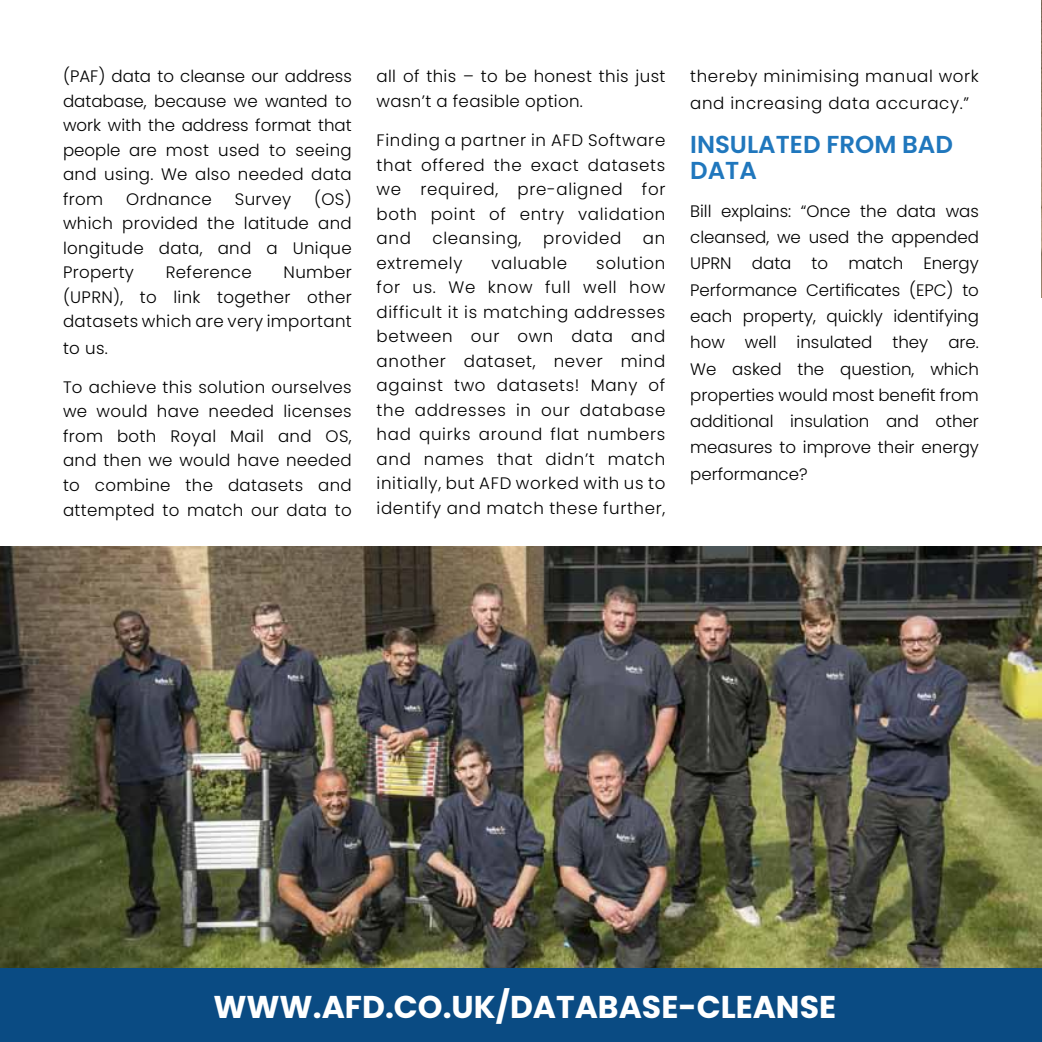
<style>
.page{position:relative;width:1042px;height:1042px;background:#fff}
.page>*{position:absolute;margin:0;border:0;box-sizing:border-box;transform-origin:0 0}
.t1{font:31.5px "Poppins";color:#fff}
.t2{font:600 24.5px "Poppins";color:#2077bd}
.t3{font:300 16.62px/24.5px "Poppins";letter-spacing:.02em;color:#000;text-align:justify}
.t4{font:300 16.62px/26.2px "Poppins";letter-spacing:.04em;color:#000}
</style>
<div class="page">
<div style="left:0;top:967px;width:1042px;height:75px;background:#0a4b83"></div>
<img style="left:0;top:546px;width:1042px;height:422px">
<img style="left:1041px;top:0;width:1px;height:298px">
<p class="t3" style="left:63px;top:64px;width:290px">(PAF) data to cleanse our address database, because we wanted to work with the address format that people are most used to seeing and using. We also needed data from</p>
<p class="t3" style="left:63px;top:187px;width:290px;text-indent:251px">(OS) which provided the latitude and longitude data, and a Unique Property</p>
<p class="t3" style="left:126px;top:187px;width:87px">Ordnance</p>
<p class="t3" style="left:235px;top:187px;width:58px">Survey</p>
<p class="t3" style="left:166px;top:260px;width:87px">Reference</p>
<p class="t3" style="left:63px;top:260px;width:290px;text-indent:221px">Number (UPRN), to link together other datasets which are very important</p>
<p class="t3" style="left:63px;top:335px;width:46px">to us.</p>
<p class="t3" style="left:63px;top:375px;width:290px">To achieve this solution ourselves we would have needed licenses from both Royal Mail and OS, and then we would have needed to combine the datasets and attempted to match our data to</p>
<p class="t3" style="left:377px;top:64px;width:290px">all of this – to be honest this just wasn’t a feasible option.</p>
<p class="t3" style="left:377px;top:128px;width:290px">Finding a partner in AFD Software that offered the exact datasets we required, pre-aligned for both point of entry validation and</p>
<p class="t4" style="left:432px;top:225px;width:90px">cleansing,</p>
<p class="t4" style="left:543px;top:225px;width:80px">provided</p>
<p class="t3" style="left:643px;top:226px;width:24px">an</p>
<p class="t4" style="left:377px;top:250px;width:87px">extremely</p>
<p class="t4" style="left:491px;top:250px;width:77px">valuable</p>
<p class="t3" style="left:377px;top:251px;width:290px;text-indent:220px">solution for us. We know full well how difficult it is matching addresses between our own data and another dataset, never mind against two datasets! Many of the addresses in our database had quirks around flat numbers and names that didn’t match initially, but AFD worked with us to identify and match these further,</p>
<p class="t4" style="left:690px;top:63px;width:290px">thereby minimising manual work and increasing data accuracy.”</p>
<h2 class="t2" style="left:690px;top:130px;width:15px">INSU</h2>
<h2 class="t2" style="left:747px;top:130px;width:189px">LATED FROM BAD</h2>
<h2 class="t2" style="left:690px;top:156px;width:35px">DATA</h2>
<p class="t3" style="left:690px;top:198px;width:290px;line-height:26.2px">Bill explains: “Once the data was cleansed, we used the appended UPRN data to match Energy Performance Certificates (EPC) to each property, quickly identifying how well insulated they are.<br>We asked the question, which properties would most benefit from additional insulation and other measures to improve their energy performance?</p>
<h1 class="t1" style="left:213px;top:988px;width:34px">WWW</h1>
<h1 class="t1" style="left:313px;top:988px;width:525px">.AFD.CO.UK/DATABASE-CLEANSE</h1>
</div>
